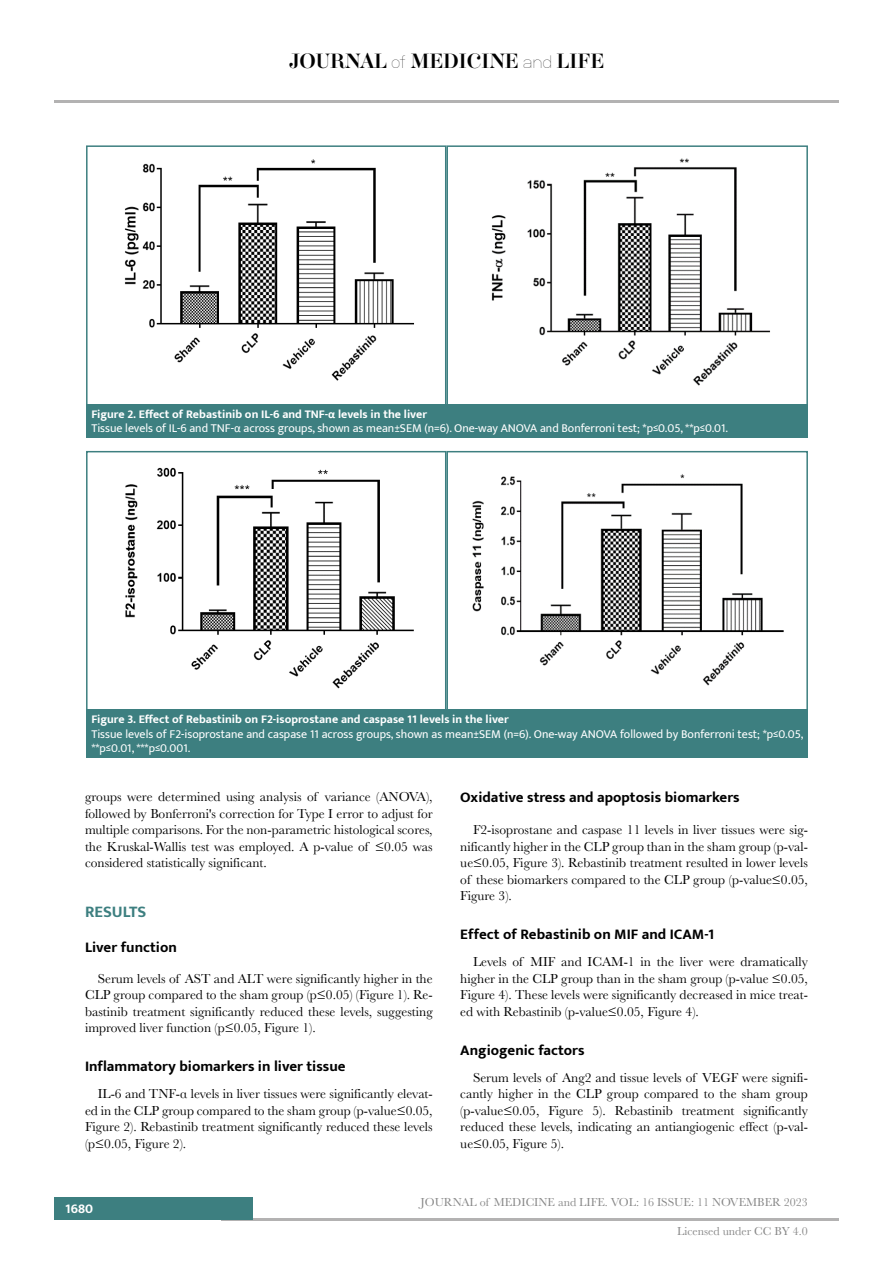
<style>
.page{position:relative;width:893px;height:1263px;background:#fff}
.page>*{position:absolute;margin:0;border:0;box-sizing:border-box;transform-origin:0 0}
.t1{font:18px "Aker Brygge Display";color:#000}
.t2{font:700 16.5px "Mukta";color:#3d7f80}
.t3{font:700 15px "Mukta";color:#000}
.t4{font:13.5px/16.5px "Baskerville";color:#000;text-align:justify}
.t5{font:700 13.5px "Mukta";color:#fff}
.t6{font:12px/14.4px "Mukta";color:#fff}
.t7{font:12px "Baskerville";color:#878787}
.t8{font:700 12px "Mukta";color:#fff}
.s1{font-family:"Neubau Grotesk Lei"}
.s2{font-weight:700}
.s3{font-family:"Calibri";font-weight:700}
.s4{font-family:"Calibri"}
</style>
<div class="page">
<hr style="left:54px;top:100px;width:785px;height:2px;background:#b3b2b2">
<hr style="left:221px;top:1218px;width:618px;height:2px;background:#b3b2b2">
<div style="left:54px;top:1198px;width:198px;height:22px;background:#3d7f80"></div>
<div style="left:86px;top:404px;width:722px;height:34px;background:#3d7f80"></div>
<img style="left:124px;top:159px;width:290px;height:222px">
<div style="left:86px;top:145px;width:360px;height:261px;border:2px solid #3d7f80"></div>
<img style="left:491px;top:158px;width:279px;height:228px">
<div style="left:446px;top:145px;width:362px;height:261px;border:2px solid #3d7f80"></div>
<div style="left:86px;top:710px;width:722px;height:48px;background:#3d7f80"></div>
<img style="left:125px;top:467px;width:289px;height:222px">
<div style="left:86px;top:451px;width:360px;height:260px;border:2px solid #3d7f80"></div>
<img style="left:472px;top:474px;width:312px;height:212px">
<div style="left:446px;top:451px;width:362px;height:260px;border:2px solid #3d7f80"></div>
<h1 class="t1" style="left:289px;top:49px;width:317px">JOURNAL <span class="s1">of</span> MEDICINE <span class="s1">and</span> LIFE</h1>
<p class="t6" style="left:91px;top:406px;width:638px"><span class="s2">Figure 2. Effect of Rebastinib on IL-6 and TNF-</span><span class="s3">α</span> <span class="s2">levels in the liver<br></span>Tissue levels of IL-6 and TNF-<span class="s4">α</span> across groups, shown as mean±SEM (n=6). One-way ANOVA and Bonferroni test; *p≤0.05, **p≤0.01.</p>
<p class="t8" style="left:91px;top:712px;width:419px">Figure 3. Effect of Rebastinib on F2-isoprostane and caspase 11 levels in the liver</p>
<p class="t6" style="left:91px;top:726px;width:713px">Tissue levels of F2-isoprostane and caspase 11 across groups, shown as mean±SEM (n=6). One-way ANOVA followed by Bonferroni test; *p≤0.05, **p≤0.01, ***p≤0.001.</p>
<p class="t4" style="left:85px;top:789px;width:349px">groups were determined using analysis of variance (ANOVA), followed by Bonferroni's correction for Type I error to adjust for multiple comparisons. For the non-parametric histological scores, the Kruskal-Wallis test was employed. A p-value of ≤0.05 was considered statistically significant.</p>
<p class="t2" style="left:85px;top:901px;width:63px">RESULTS</p>
<p class="t3" style="left:85px;top:938px;width:93px">Liver function</p>
<p class="t4" style="left:85px;top:970px;width:349px;text-indent:13px">Serum levels of AST and ALT were significantly higher in the CLP group compared to the sham group (p≤0.05) (Figure 1). Re&shy;bastinib treatment significantly reduced these levels, suggesting improved liver function (p≤0.05, Figure 1).</p>
<p class="t3" style="left:85px;top:1057px;width:262px">Inflammatory biomarkers in liver tissue</p>
<p class="t4" style="left:85px;top:1086px;width:349px;text-indent:13px">IL-6 and TNF-α levels in liver tissues were significantly elevat&shy;ed in the CLP group compared to the sham group (p-value≤0.05, Figure 2). Rebastinib treatment significantly reduced these levels (p≤0.05, Figure 2).</p>
<p class="t3" style="left:460px;top:788px;width:281px">Oxidative stress and apoptosis biomarkers</p>
<p class="t4" style="left:460px;top:822px;width:349px;text-indent:13px">F2-isoprostane and caspase 11 levels in liver tissues were sig&shy;nificantly higher in the CLP group than in the sham group (p-val&shy;ue≤0.05, Figure 3). Rebastinib treatment resulted in lower levels of these biomarkers compared to the CLP group (p-value≤0.05, Figure 3).</p>
<p class="t3" style="left:460px;top:925px;width:255px">Effect of Rebastinib on MIF and ICAM-1</p>
<p class="t4" style="left:460px;top:954px;width:349px;text-indent:13px">Levels of MIF and ICAM-1 in the liver were dramatically higher in the CLP group than in the sham group (p-value ≤0.05, Figure 4). These levels were significantly decreased in mice treat&shy;ed with Rebastinib (p-value≤0.05, Figure 4).</p>
<p class="t3" style="left:460px;top:1041px;width:126px">Angiogenic factors</p>
<p class="t4" style="left:460px;top:1069px;width:349px;text-indent:13px">Serum levels of Ang2 and tissue levels of VEGF were signifi&shy;cantly higher in the CLP group compared to the sham group (p-value≤0.05, Figure 5). Rebastinib treatment significantly reduced these levels, indicating an antiangiogenic effect (p-val&shy;ue≤0.05, Figure 5).</p>
<p class="t5" style="left:65px;top:1200px;width:29px">1680</p>
<p class="t7" style="left:421px;top:1195px;width:389px">JOURNAL of MEDICINE and LIFE. VOL: 16 ISSUE: 11 NOVEMBER 2023</p>
<p class="t7" style="left:677px;top:1223px;width:132px">Licensed under CC BY 4.0</p>
</div>
